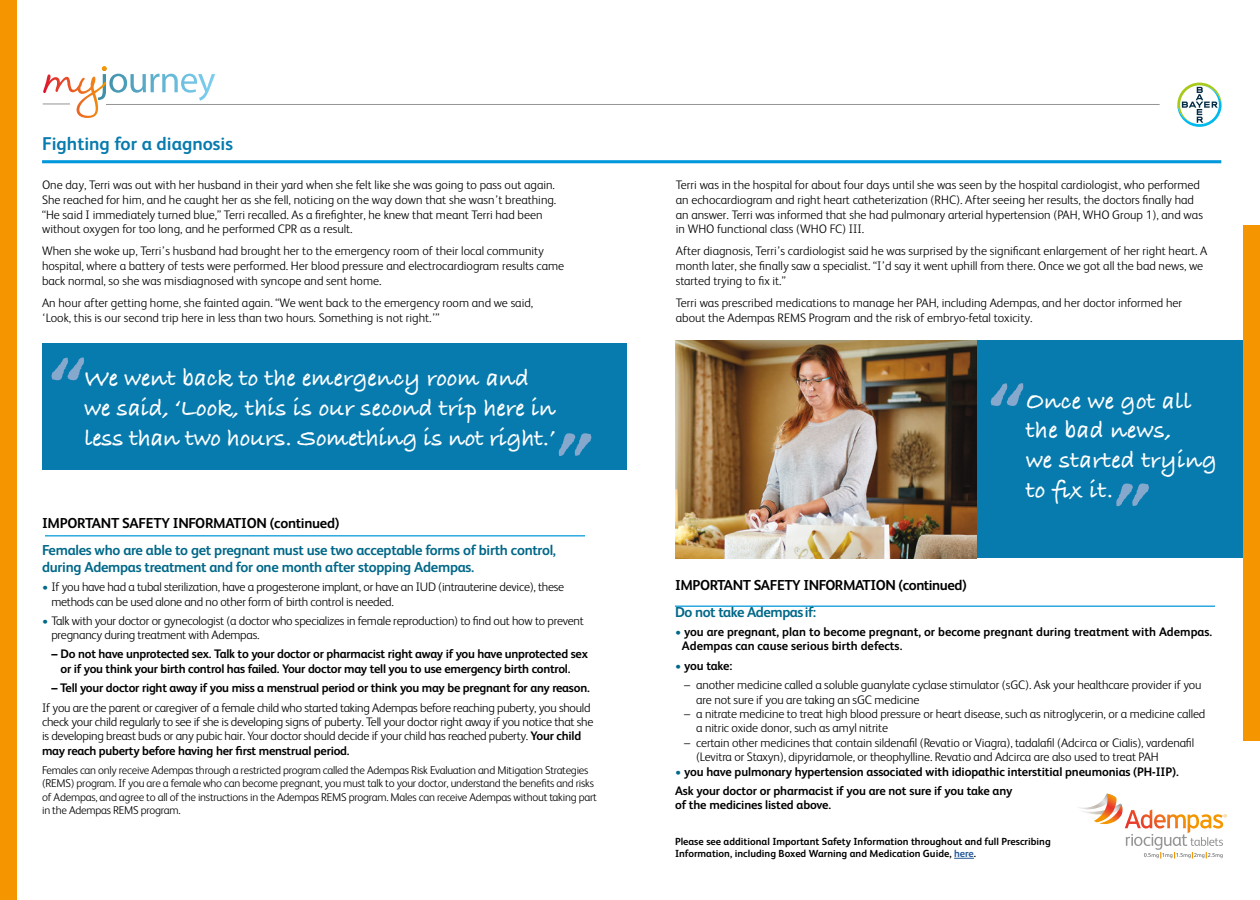
<style>
.page{position:relative;width:1260px;height:900px;background:#fff}
.page>*{position:absolute;margin:0;border:0;box-sizing:border-box;transform-origin:0 0}
.t1{font:103px "Bradley Hand ITCTT Bold";color:#87a8cd}
.t2{font:24.75px/29.9px "Bradley Hand ITCTT Bold";color:#fff}
.t3{font:700 18.5px "FS Albert";color:#077bae}
.t4{font:700 14.38px/17.2px "FS Albert";letter-spacing:-.02em;color:#006888}
.t5{font:700 14.38px "FS Albert";letter-spacing:-.03em;color:#000}
.t6{font:300 12.38px/14.9px "FS Albert";color:#000}
.t7{font:300 12.38px/14.4px "FS Albert";letter-spacing:-.02em;color:#000}
.t8{font:700 12.38px/14.4px "FS Albert";letter-spacing:-.02em;color:#000}
.t9{font:700 12.38px/14.4px "FS Albert";color:#000}
.t10{font:300 11.38px/13.6px "FS Albert";letter-spacing:-.02em;color:#000}
.t11{font:700 10.25px/12.4px "FS Albert";color:#000}
.s1{color:#006888}
.s2{font-weight:700}
.s3{font-weight:300;color:#006888}
.s4{color:#245897}
</style>
<div class="page">
<hr style="left:45px;top:535px;width:540px;height:1px;background:#0098da">
<div style="left:42px;top:343px;width:585px;height:127px;background:#077bae"></div>
<div style="left:0;top:0;width:17px;height:900px;background:#f59600"></div>
<div style="left:961px;top:341px;width:285px;height:217px;background:#077bae"></div>
<img style="left:675px;top:341px;width:301px;height:217px">
<hr style="left:42px;top:160px;width:1179px;height:3px;background:#0098da">
<div style="left:1243px;top:225px;width:17px;height:515px;background:#f59600"></div>
<hr style="left:675px;top:606px;width:540px;height:1px;background:#0098da">
<svg style="left:1177px;top:83px;width:45px;height:44px"></svg>
<svg style="left:43px;top:66px;width:172px;height:52px"></svg>
<hr style="left:106px;top:104px;width:1054px;height:1px;background:#949495">
<svg style="left:954px;top:858px;width:20px;height:1px"></svg>
<svg style="left:1078px;top:794px;width:149px;height:65px"></svg>
<h3 class="t3" style="left:42px;top:131px;width:192px">Fighting for a diagnosis</h3>
<p class="t6" style="left:42px;top:177px;width:516px">One day, Terri was out with her husband in their yard when she felt like she was going to pass out again.<br>She reached for him, and he caught her as she fell, noticing on the way down that she wasn’t breathing. “He said I immediately turned blue,” Terri recalled. As a firefighter, he knew that meant Terri had been without oxygen for too long, and he performed CPR as a result.</p>
<p class="t6" style="left:42px;top:243px;width:524px">When she woke up, Terri’s husband had brought her to the emergency room of their local community hospital, where a battery of tests were performed. Her blood pressure and electrocardiogram results came back normal, so she was misdiagnosed with syncope and sent home.</p>
<p class="t6" style="left:42px;top:295px;width:493px">An hour after getting home, she fainted again. “We went back to the emergency room and we said, ‘Look, this is our second trip here in less than two hours. Something is not right.’”</p>
<h1 class="t1" style="left:45px;top:310px;width:42px">“</h1>
<h2 class="t2" style="left:85px;top:362px;width:473px">We went back to the emergency room and we said, ‘Look, this is our second trip here in less than two hours. Something is not right.’</h2>
<h1 class="t1" style="left:552px;top:384px;width:42px">”</h1>
<p class="t5" style="left:42px;top:514px;width:299px">IMPORTANT SAFETY INFORMATION (continued)</p>
<p class="t4" style="left:42px;top:541px;width:516px">Females who are able to get pregnant must use two acceptable forms of birth control, during Adempas treatment and for one month after stopping Adempas.</p>
<p class="t7" style="left:51px;top:579px;width:514px;text-indent:-9px"><span class="s1">•</span> If you have had a tubal sterilization, have a progesterone implant, or have an IUD (intrauterine device), these methods can be used alone and no other form of birth control is needed.</p>
<p class="t7" style="left:51px;top:613px;width:534px;text-indent:-9px"><span class="s1">•</span> Talk with your doctor or gynecologist (a doctor who specializes in female reproduction) to find out how to prevent pregnancy during treatment with Adempas.</p>
<p class="t8" style="left:61px;top:646px;width:529px;text-indent:-9px">– Do not have unprotected sex. Talk to your doctor or pharmacist right away if you have unprotected sex or if you think your birth control has failed. Your doctor may tell you to use emergency birth control.</p>
<p class="t8" style="left:51px;top:680px;width:540px">– Tell your doctor right away if you miss a menstrual period or think you may be pregnant for any reason.</p>
<p class="t7" style="left:42px;top:700px;width:553px">If you are the parent or caregiver of a female child who started taking Adempas before reaching puberty, you should check your child regularly to see if she is developing signs of puberty. Tell your doctor right away if you notice that she is developing breast buds or any pubic hair. Your doctor should decide if your child has reached puberty. <span class="s2">Your child may reach puberty before having her first menstrual period.</span></p>
<p class="t10" style="left:42px;top:762px;width:556px">Females can only receive Adempas through a restricted program called the Adempas Risk Evaluation and Mitigation Strategies (REMS) program. If you are a female who can become pregnant, you must talk to your doctor, understand the benefits and risks of Adempas, and agree to all of the instructions in the Adempas REMS program. Males can receive Adempas without taking part in the Adempas REMS program.</p>
<p class="t6" style="left:676px;top:177px;width:529px">Terri was in the hospital for about four days until she was seen by the hospital cardiologist, who performed an echocardiogram and right heart catheterization (RHC). After seeing her results, the doctors finally had an answer. Terri was informed that she had pulmonary arterial hypertension (PAH, WHO Group 1), and was in WHO functional class (WHO FC) III.</p>
<p class="t6" style="left:676px;top:243px;width:533px">After diagnosis, Terri’s cardiologist said he was surprised by the significant enlargement of her right heart. A month later, she finally saw a specialist. “I’d say it went uphill from there. Once we got all the bad news, we started trying to fix it.”</p>
<p class="t6" style="left:676px;top:295px;width:508px">Terri was prescribed medications to manage her PAH, including Adempas, and her doctor informed her about the Adempas REMS Program and the risk of embryo-fetal toxicity.</p>
<h1 class="t1" style="left:984px;top:336px;width:42px">“</h1>
<h2 class="t2" style="left:1026px;top:385px;width:193px">Once we got all the bad news,<br>we started trying to fix it.</h2>
<h1 class="t1" style="left:1110px;top:434px;width:42px">”</h1>
<p class="t5" style="left:675px;top:576px;width:293px">IMPORTANT SAFETY INFORMATION (continued)</p>
<p class="t4" style="left:675px;top:603px;width:143px">Do not take Adempasif:</p>
<p class="t9" style="left:682px;top:624px;width:532px;text-indent:-7px"><span class="s3">•</span> you are pregnant, plan to become pregnant, or become pregnant during treatment with Adempas.<br>Adempas can cause serious birth defects.</p>
<p class="t8" style="left:675px;top:658px;width:59px"><span class="s3">•</span> you take:</p>
<p class="t6" style="left:696px;top:677px;width:507px;line-height:14.4px;text-indent:-12px">– another medicine called a soluble guanylate cyclase stimulator (sGC). Ask your healthcare provider if you are not sure if you are taking an sGC medicine</p>
<p class="t6" style="left:696px;top:706px;width:511px;line-height:14.4px;text-indent:-12px">– a nitrate medicine to treat high blood pressure or heart disease, such as nitroglycerin, or a medicine called a nitric oxide donor, such as amyl nitrite</p>
<p class="t6" style="left:696px;top:735px;width:500px;line-height:14.4px;text-indent:-12px">– certain other medicines that contain sildenafil (Revatio or Viagra), tadalafil (Adcirca or Cialis), vardenafil (Levitra or Staxyn), dipyridamole, or theophylline. Revatio and Adcirca are also used to treat PAH</p>
<p class="t8" style="left:675px;top:761px;width:505px;line-height:19px"><span class="s3">•</span> you have pulmonary hypertension associated with idiopathic interstitial pneumonias (PH-IIP).<br>Ask your doctor or pharmacist if you are not sure if you take any</p>
<p class="t8" style="left:675px;top:798px;width:158px">of the medicines listed above.</p>
<p class="t11" style="left:675px;top:835px;width:377px">Please see additional Important Safety Information throughout and full Prescribing<br>Information, including Boxed Warning and Medication Guide, <span class="s4">here</span>.</p>
</div>
